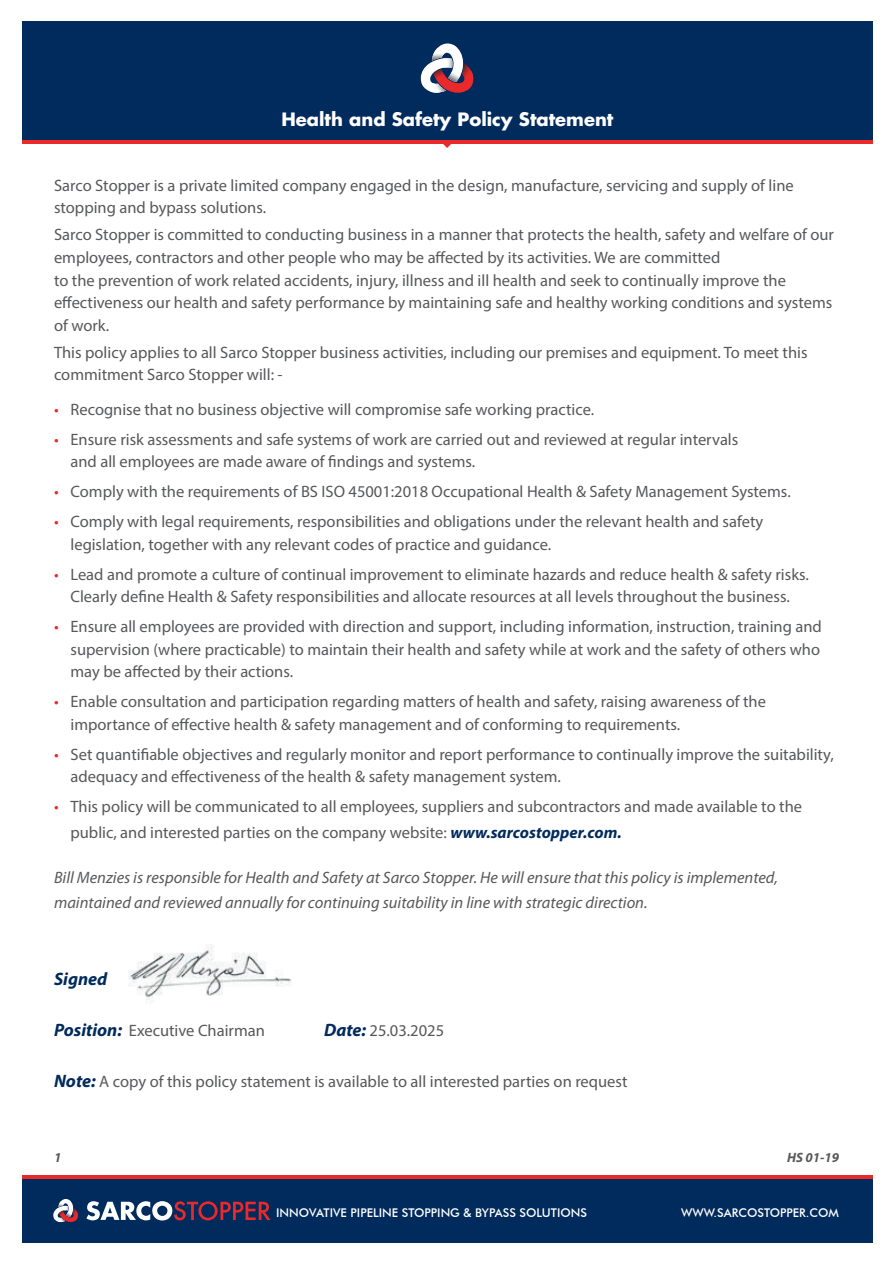
<style>
.page{position:relative;width:893px;height:1263px;background:#fff}
.page>*{position:absolute;margin:0;border:0;box-sizing:border-box;transform-origin:0 0}
.t1{font:700 18px "Futura";color:#fff}
.t2{font:italic 700 18px "Myriad Pro";color:#002b5c}
.t3{font:16.5px/22.5px "Myriad Pro";color:#57585a}
.t4{font:italic 16.5px/25.5px "Myriad Pro";color:#57585a}
.t5{font:italic 700 13.5px "Myriad Pro";color:#57585a}
.t6{font:500 12px "Futura BT";color:#fff}
.s1{color:#e9292a}
.s2{font-weight:700;font-style:italic;color:#002b5c}
.s3{font-weight:700;font-style:italic;font-size:18px;color:#002b5c}
</style>
<div class="page">
<div style="left:22px;top:22px;width:850px;height:118px;background:#002b5c"></div>
<svg style="left:420px;top:43px;width:54px;height:50px"></svg>
<img style="left:430px;top:83px;width:16px;height:10px">
<hr style="left:22px;top:140px;width:850px;height:3px;background:#e9292a">
<svg style="left:441px;top:143px;width:12px;height:5px"></svg>
<div style="left:22px;top:1179px;width:850px;height:63px;background:#002b5c"></div>
<hr style="left:22px;top:1176px;width:850px;height:3px;background:#e9292a">
<svg style="left:86px;top:1201px;width:185px;height:19px"></svg>
<svg style="left:53px;top:1199px;width:25px;height:23px"></svg>
<img style="left:128px;top:944px;width:164px;height:58px">
<p class="t1" style="left:281px;top:107px;width:333px">Health and Safety Policy Statement</p>
<p class="t3" style="left:54px;top:174px;width:741px">Sarco Stopper is a private limited company engaged in the design, manufacture, servicing and supply of line stopping and bypass solutions.</p>
<p class="t3" style="left:54px;top:223px;width:781px">Sarco Stopper is committed to conducting business in a manner that protects the health, safety and welfare of our employees, contractors and other people who may be affected by its activities. We are committed<br>to the prevention of work related accidents, injury, illness and ill health and seek to continually improve the effectiveness our health and safety performance by maintaining safe and healthy working conditions and systems of work.</p>
<p class="t3" style="left:54px;top:340px;width:755px">This policy applies to all Sarco Stopper business activities, including our premises and equipment. To meet this commitment Sarco Stopper will: -</p>
<p class="t3" style="left:54px;top:397px;width:542px"><span class="s1">•</span> Recognise that no business objective will compromise safe working practice.</p>
<p class="t3" style="left:70px;top:427px;width:669px;text-indent:-16px"><span class="s1">•</span> Ensure risk assessments and safe systems of work are carried out and reviewed at regular intervals and all employees are made aware of findings and systems.</p>
<p class="t3" style="left:54px;top:480px;width:738px"><span class="s1">•</span> Comply with the requirements of BS ISO 45001:2018 Occupational Health &amp; Safety Management Systems.</p>
<p class="t3" style="left:70px;top:510px;width:694px;text-indent:-16px"><span class="s1">•</span> Comply with legal requirements, responsibilities and obligations under the relevant health and safety legislation, together with any relevant codes of practice and guidance.</p>
<p class="t3" style="left:54px;top:562px;width:756px;text-align:center"><span class="s1">•</span> Lead and promote a culture of continual improvement to eliminate hazards and reduce health &amp; safety risks.<br>Clearly define Health &amp; Safety responsibilities and allocate resources at all levels throughout the business.</p>
<p class="t3" style="left:70px;top:615px;width:753px;text-align:justify;text-indent:-16px"><span class="s1">•</span> Ensure all employees are provided with direction and support, including information, instruction, training and supervision (where practicable) to maintain their health and safety while at work and the safety of others who may be affected by their actions.</p>
<p class="t3" style="left:70px;top:690px;width:697px;text-indent:-16px"><span class="s1">•</span> Enable consultation and participation regarding matters of health and safety, raising awareness of the importance of effective health &amp; safety management and of conforming to requirements.</p>
<p class="t3" style="left:70px;top:742px;width:765px;text-indent:-16px"><span class="s1">•</span> Set quantifiable objectives and regularly monitor and report performance to continually improve the suitability, adequacy and effectiveness of the health &amp; safety management system.</p>
<p class="t3" style="left:70px;top:793px;width:733px;line-height:25.5px;text-indent:-16px"><span class="s1">•</span> This policy will be communicated to all employees, suppliers and subcontractors and made available to the public, and interested parties on the company website: <span class="s2">www.sarcostopper.com.</span></p>
<p class="t4" style="left:54px;top:865px;width:725px">Bill Menzies is responsible for Health and Safety at Sarco Stopper. He will ensure that this policy is implemented, maintained and reviewed annually for continuing suitability in line with strategic direction.</p>
<p class="t2" style="left:54px;top:967px;width:55px">Signed</p>
<p class="t3" style="left:54px;top:1018px;width:212px"><span class="s3">Position:</span> Executive Chairman</p>
<p class="t3" style="left:324px;top:1018px;width:122px"><span class="s3">Date:</span> 25.03.2025</p>
<p class="t3" style="left:54px;top:1069px;width:575px"><span class="s3">Note:</span> A copy of this policy statement is available to all interested parties on request</p>
<p class="t5" style="left:54px;top:1148px;width:9px">1</p>
<p class="t5" style="left:787px;top:1148px;width:53px">HS 01-19</p>
<p class="t6" style="left:276px;top:1205px;width:312px">INNOVATIVE PIPELINE STOPPING &amp; BYPASS SOLUTIONS</p>
<p class="t6" style="left:681px;top:1205px;width:159px">WWW.SARCOSTOPPER.COM</p>
</div>
